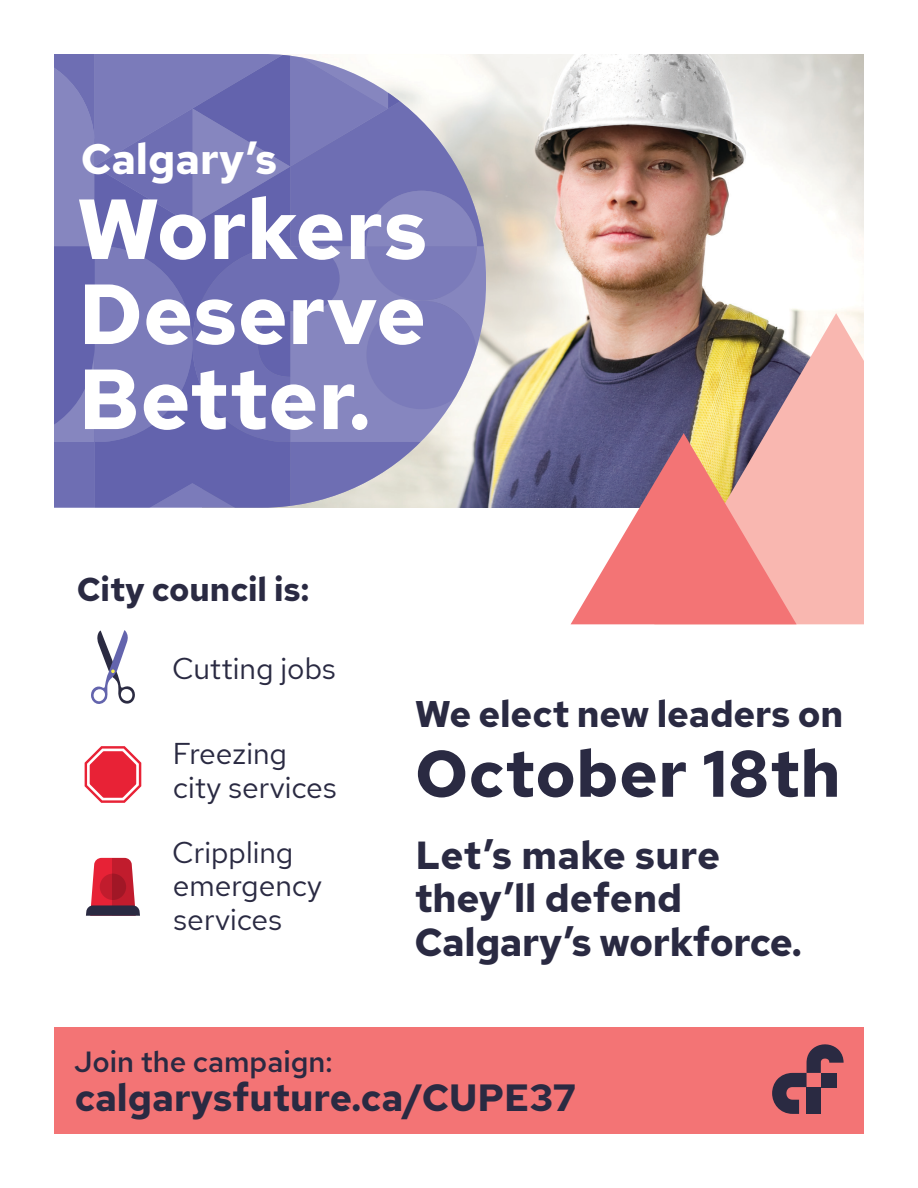
<style>
.page{position:relative;width:918px;height:1188px;background:#fff}
.page>*{position:absolute;margin:0;border:0;box-sizing:border-box;transform-origin:0 0}
.t1{font:700 85.05px/85.1px "Red Hat Text";color:#fff;text-align:justify}
.P1{font:700 65.55px "Red Hat Text";letter-spacing:.005em;color:#2a2a42}
.t2{font:700 42.45px "Red Hat Text";color:#fff}
.P2{font:700 39px/43.5px "Red Hat Text";letter-spacing:-.01em;color:#2a2a42}
.P1-2{font:700 37.8px "Red Hat Text";color:#2a2a42}
.P2-2{font:700 36.9px "Red Hat Text";letter-spacing:-.005em;color:#2a2a42}
.P1-3{font:700 33px "Red Hat Text";color:#2a2a42}
.Facts_1{font:30px/33.6px "Red Hat Text";color:#2a2a42}
.P1-4{font:500 29.1px "Red Hat Text";color:#2a2a42}
</style>
<div class="page">
<img style="left:486px;top:54px;width:378px;height:454px">
<svg style="left:54px;top:54px;width:432px;height:454px;background:#807fba"></svg>
<div style="left:54px;top:1027px;width:810px;height:107px;background:#f37475"></div>
<svg style="left:772px;top:1044px;width:72px;height:70px"></svg>
<div style="left:821px;top:1073px;width:15px;height:14px;background:#2a2a42"></div>
<svg style="left:86px;top:858px;width:54px;height:58px"></svg>
<svg style="left:100px;top:874px;width:26px;height:26px"></svg>
<svg style="left:91px;top:630px;width:44px;height:74px"></svg>
<svg style="left:84px;top:746px;width:58px;height:57px"></svg>
<svg style="left:654px;top:313px;width:210px;height:311px;background:#c7a092"></svg>
<svg style="left:571px;top:433px;width:226px;height:191px;background:#d98c8e"></svg>
<p class="t2" style="left:81px;top:131px;width:198px">Calgary’s</p>
<p class="t1" style="left:76px;top:186px;width:353px">Workers Deserve Better.</p>
<p class="P1-3" style="left:77px;top:567px;width:234px">City council is:</p>
<p class="Facts_1" style="left:172px;top:651px;width:165px">Cutting jobs</p>
<p class="Facts_1" style="left:173px;top:736px;width:165px">Freezing city services</p>
<p class="Facts_1" style="left:172px;top:835px;width:152px">Crippling emergency services</p>
<p class="P2-2" style="left:415px;top:690px;width:430px">We elect new leaders on</p>
<p class="P1" style="left:415px;top:730px;width:427px">October 18th</p>
<p class="P2" style="left:415px;top:833px;width:389px">Let’s make sure they’ll defend<br>Calgary’s workforce.</p>
<p class="P1-4" style="left:74px;top:1042px;width:260px">Join the campaign:</p>
<p class="P1-2" style="left:75px;top:1073px;width:503px">calgarysfuture.ca/CUPE37</p>
</div>
